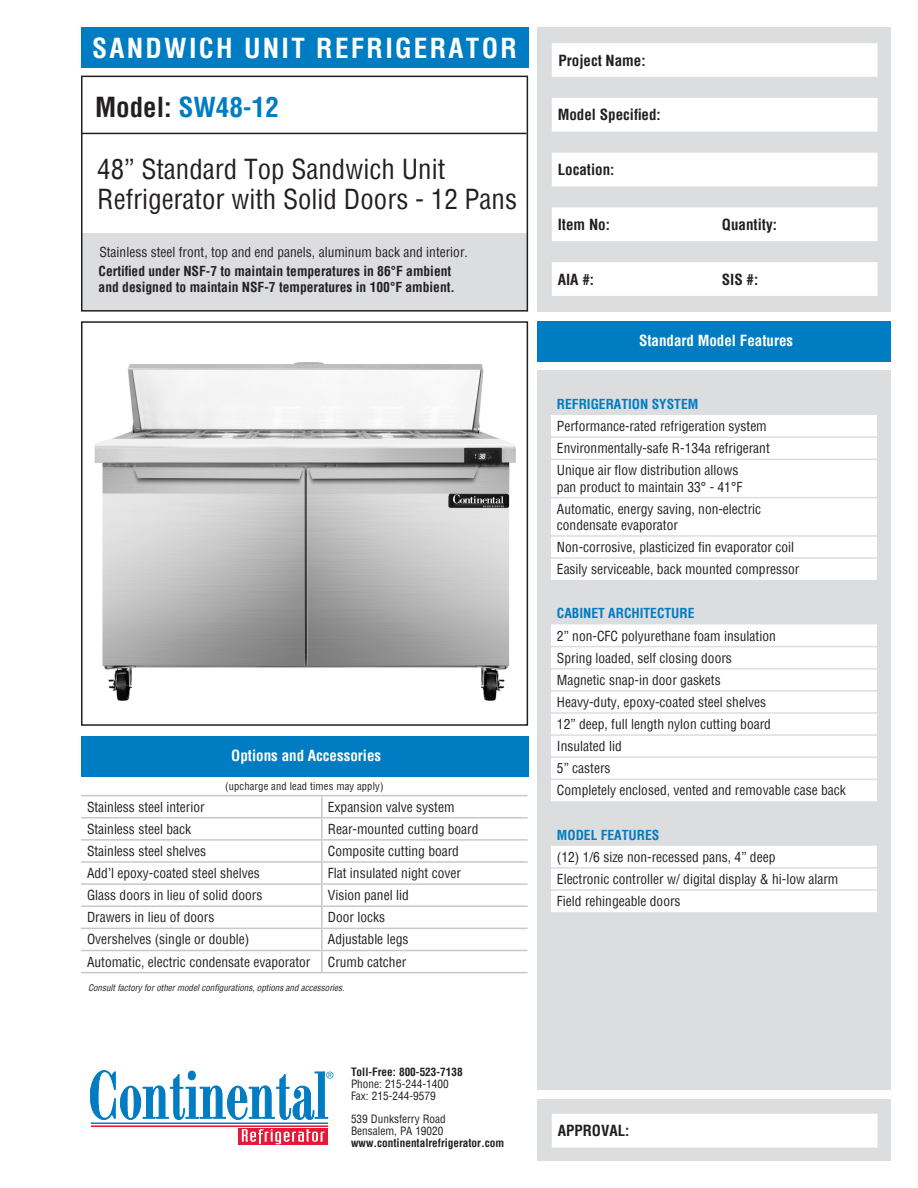
<style>
.page{position:relative;width:918px;height:1188px;background:#fff}
.page>*{position:absolute;margin:0;border:0;box-sizing:border-box;transform-origin:0 0}
.t1{font:condensed 27px "Helvetica";color:#231f20}
.t2{font:700 condensed 27px "Helvetica";letter-spacing:.085em;color:#fff}
.t3{font:700 condensed 27px "Helvetica";color:#007cc2}
.t4{font:700 condensed 15px "Helvetica";color:#231f20}
.t5{font:700 condensed 15px "Helvetica";color:#fff}
.t6{font:condensed 13.5px "Helvetica";color:#231f20}
.t7{font:700 condensed 13.5px "Helvetica";color:#231f20}
.t8{font:700 condensed 13.5px "Helvetica";color:#007cc2}
.t9{font:condensed 11.25px "Helvetica";color:#231f20}
.t10{font:700 condensed 11.25px "Helvetica";color:#231f20}
.t11{font:condensed 10.5px "Helvetica";letter-spacing:.015em;color:#231f20}
.t12{font:italic condensed 9px "Helvetica";color:#231f20}
.s1{color:#231f20}
</style>
<div class="page">
<div style="left:538px;top:1099px;width:353px;height:62px;background:#dcdddf"></div>
<div style="left:81px;top:233px;width:446px;height:77px;background:#dcdddf"></div>
<div style="left:81px;top:321px;width:447px;height:405px;border:2px solid #231f20"></div>
<div style="left:538px;top:321px;width:353px;height:40px;background:#007cc2"></div>
<div style="left:538px;top:370px;width:353px;height:720px;background:#dcdddf"></div>
<div style="left:538px;top:27px;width:353px;height:285px;background:#dcdddf"></div>
<hr style="left:91px;top:1123px;width:237px;height:1px;background:#007cc2">
<hr style="left:91px;top:1126px;width:237px;height:1px;background:#e51836">
<svg style="left:238px;top:1128px;width:90px;height:17px"></svg>
<svg style="left:242px;top:1129px;width:82px;height:15px"></svg>
<svg style="left:90px;top:1070px;width:243px;height:50px"></svg>
<svg style="left:552px;top:43px;width:326px;height:253px;fill:#fff"></svg>
<div style="left:81px;top:76px;width:447px;height:236px;border:2px solid #231f20"></div>
<div style="left:81px;top:27px;width:447px;height:40px;background:#007cc2"></div>
<div style="left:552px;top:1114px;width:326px;height:34px;background:#fff"></div>
<div style="left:81px;top:736px;width:447px;height:40px;background:#007cc2"></div>
<hr style="left:81px;top:133px;width:445px;height:1px;background:#231f20">
<hr style="left:81px;top:795px;width:241px;height:1px;background:#c7c8ca">
<hr style="left:322px;top:950px;width:206px;height:1px;background:#c7c8ca">
<hr style="left:322px;top:972px;width:206px;height:1px;background:#c7c8ca">
<hr style="left:81px;top:950px;width:241px;height:1px;background:#c7c8ca">
<hr style="left:81px;top:972px;width:241px;height:1px;background:#c7c8ca">
<hr style="left:322px;top:795px;width:206px;height:1px;background:#c7c8ca">
<hr style="left:321px;top:796px;width:2px;height:21px;background:#c7c8ca">
<hr style="left:81px;top:817px;width:241px;height:1px;background:#c7c8ca">
<hr style="left:322px;top:817px;width:206px;height:1px;background:#c7c8ca">
<hr style="left:321px;top:818px;width:2px;height:21px;background:#c7c8ca">
<hr style="left:81px;top:839px;width:241px;height:2px;background:#c7c8ca">
<hr style="left:322px;top:839px;width:206px;height:2px;background:#c7c8ca">
<hr style="left:321px;top:841px;width:2px;height:20px;background:#c7c8ca">
<hr style="left:81px;top:861px;width:241px;height:2px;background:#c7c8ca">
<hr style="left:322px;top:861px;width:206px;height:2px;background:#c7c8ca">
<hr style="left:321px;top:863px;width:2px;height:20px;background:#c7c8ca">
<hr style="left:81px;top:883px;width:241px;height:2px;background:#c7c8ca">
<hr style="left:322px;top:883px;width:206px;height:2px;background:#c7c8ca">
<hr style="left:321px;top:885px;width:2px;height:20px;background:#c7c8ca">
<hr style="left:81px;top:905px;width:241px;height:2px;background:#c7c8ca">
<hr style="left:322px;top:905px;width:206px;height:2px;background:#c7c8ca">
<hr style="left:321px;top:907px;width:2px;height:21px;background:#c7c8ca">
<hr style="left:81px;top:928px;width:241px;height:1px;background:#c7c8ca">
<hr style="left:322px;top:928px;width:206px;height:1px;background:#c7c8ca">
<hr style="left:321px;top:929px;width:2px;height:21px;background:#c7c8ca">
<hr style="left:321px;top:951px;width:2px;height:21px;background:#c7c8ca">
<div style="left:551px;top:415px;width:326px;height:497px;background:#fff"></div>
<svg style="left:551px;top:537px;width:326px;height:330px;fill:#fff"></svg>
<svg style="left:551px;top:580px;width:326px;height:244px;fill:#fff"></svg>
<hr style="left:551px;top:459px;width:326px;height:1px;background:#dcdddf">
<hr style="left:551px;top:497px;width:326px;height:1px;background:#dcdddf">
<hr style="left:551px;top:535px;width:326px;height:2px;background:#dcdddf">
<hr style="left:551px;top:557px;width:326px;height:2px;background:#dcdddf">
<hr style="left:551px;top:646px;width:326px;height:1px;background:#dcdddf">
<hr style="left:551px;top:668px;width:326px;height:1px;background:#dcdddf">
<hr style="left:551px;top:690px;width:326px;height:2px;background:#dcdddf">
<hr style="left:551px;top:712px;width:326px;height:2px;background:#dcdddf">
<hr style="left:551px;top:734px;width:326px;height:2px;background:#dcdddf">
<hr style="left:551px;top:756px;width:326px;height:2px;background:#dcdddf">
<hr style="left:551px;top:779px;width:326px;height:1px;background:#dcdddf">
<hr style="left:551px;top:867px;width:326px;height:2px;background:#dcdddf">
<hr style="left:551px;top:436px;width:326px;height:2px;background:#dcdddf">
<hr style="left:551px;top:889px;width:326px;height:2px;background:#dcdddf">
<img style="left:94px;top:362px;width:422px;height:339px">
<p class="t2" style="left:92px;top:30px;width:426px">SANDWICH UNIT REFRIGERATOR</p>
<p class="t3" style="left:95px;top:89px;width:185px"><span class="s1">Model:</span> SW48-12</p>
<p class="t1" style="left:97px;top:152px;width:349px">48” Standard Top Sandwich Unit</p>
<p class="t1" style="left:97px;top:182px;width:421px">Refrigerator with Solid Doors - 12 Pans</p>
<p class="t6" style="left:99px;top:243px;width:370px">Stainless steel front, top and end panels, aluminum back and interior.</p>
<p class="t7" style="left:99px;top:262px;width:354px">Certified under NSF-7 to maintain temperatures in 86°F ambient</p>
<p class="t7" style="left:99px;top:278px;width:358px">and designed to maintain NSF-7 temperatures in 100°F ambient.</p>
<p class="t5" style="left:231px;top:746px;width:151px">Options and Accessories</p>
<p class="t11" style="left:225px;top:779px;width:160px">(upcharge and lead times may apply)</p>
<p class="t6" style="left:87px;top:798px;width:119px">Stainless steel interior</p>
<p class="t6" style="left:328px;top:798px;width:128px">Expansion valve system</p>
<p class="t6" style="left:87px;top:820px;width:106px">Stainless steel back</p>
<p class="t6" style="left:328px;top:820px;width:152px">Rear-mounted cutting board</p>
<p class="t6" style="left:87px;top:842px;width:121px">Stainless steel shelves</p>
<p class="t6" style="left:328px;top:842px;width:133px">Composite cutting board</p>
<p class="t6" style="left:87px;top:864px;width:174px">Add’l epoxy-coated steel shelves</p>
<p class="t6" style="left:328px;top:864px;width:135px">Flat insulated night cover</p>
<p class="t6" style="left:87px;top:887px;width:177px">Glass doors in lieu of solid doors</p>
<p class="t6" style="left:328px;top:887px;width:82px">Vision panel lid</p>
<p class="t6" style="left:87px;top:909px;width:129px">Drawers in lieu of doors</p>
<p class="t6" style="left:328px;top:909px;width:59px">Door locks</p>
<p class="t6" style="left:87px;top:931px;width:164px">Overshelves (single or double)</p>
<p class="t6" style="left:328px;top:931px;width:82px">Adjustable legs</p>
<p class="t6" style="left:87px;top:953px;width:225px">Automatic, electric condensate evaporator</p>
<p class="t6" style="left:328px;top:953px;width:80px">Crumb catcher</p>
<p class="t12" style="left:88px;top:981px;width:258px">Consult factory for other model configurations, options and accessories.</p>
<p class="t10" style="left:351px;top:1065px;width:113px">Toll-Free: 800-523-7138</p>
<p class="t9" style="left:351px;top:1077px;width:99px">Phone: 215-244-1400</p>
<p class="t9" style="left:351px;top:1089px;width:86px">Fax: 215-244-9579</p>
<p class="t9" style="left:351px;top:1112px;width:96px">539 Dunksferry Road</p>
<p class="t9" style="left:351px;top:1124px;width:94px">Bensalem, PA 19020</p>
<p class="t10" style="left:351px;top:1135px;width:155px">www.continentalrefrigerator.com</p>
<p class="t4" style="left:559px;top:50px;width:89px">Project Name:</p>
<p class="t4" style="left:558px;top:105px;width:104px">Model Specified:</p>
<p class="t4" style="left:558px;top:160px;width:58px">Location:</p>
<p class="t4" style="left:558px;top:215px;width:54px">Item No:</p>
<p class="t4" style="left:722px;top:215px;width:57px">Quantity:</p>
<p class="t4" style="left:558px;top:269px;width:38px">AIA #:</p>
<p class="t4" style="left:722px;top:269px;width:38px">SIS #:</p>
<p class="t5" style="left:639px;top:331px;width:156px">Standard Model Features</p>
<p class="t8" style="left:557px;top:395px;width:143px">REFRIGERATION SYSTEM</p>
<p class="t6" style="left:557px;top:417px;width:211px">Performance-rated refrigeration system</p>
<p class="t6" style="left:557px;top:440px;width:214px">Environmentally-safe R-134a refrigerant</p>
<p class="t6" style="left:557px;top:462px;width:183px">Unique air flow distribution allows</p>
<p class="t6" style="left:557px;top:478px;width:187px">pan product to maintain 33° - 41°F</p>
<p class="t6" style="left:557px;top:500px;width:206px">Automatic, energy saving, non-electric</p>
<p class="t6" style="left:557px;top:516px;width:123px">condensate evaporator</p>
<p class="t6" style="left:557px;top:538px;width:239px">Non-corrosive, plasticized fin evaporator coil</p>
<p class="t6" style="left:557px;top:561px;width:244px">Easily serviceable, back mounted compressor</p>
<p class="t8" style="left:557px;top:605px;width:139px">CABINET ARCHITECTURE</p>
<p class="t6" style="left:557px;top:627px;width:220px">2” non-CFC polyurethane foam insulation</p>
<p class="t6" style="left:557px;top:649px;width:177px">Spring loaded, self closing doors</p>
<p class="t6" style="left:557px;top:671px;width:165px">Magnetic snap-in door gaskets</p>
<p class="t6" style="left:557px;top:693px;width:211px">Heavy-duty, epoxy-coated steel shelves</p>
<p class="t6" style="left:557px;top:715px;width:216px">12” deep, full length nylon cutting board</p>
<p class="t6" style="left:557px;top:738px;width:66px">Insulated lid</p>
<p class="t6" style="left:557px;top:760px;width:55px">5” casters</p>
<p class="t6" style="left:557px;top:782px;width:290px">Completely enclosed, vented and removable case back</p>
<p class="t8" style="left:557px;top:826px;width:104px">MODEL FEATURES</p>
<p class="t6" style="left:557px;top:848px;width:220px">(12) 1/6 size non-recessed pans, 4” deep</p>
<p class="t6" style="left:557px;top:870px;width:283px">Electronic controller w/ digital display &amp; hi-low alarm</p>
<p class="t6" style="left:557px;top:892px;width:125px">Field rehingeable doors</p>
<p class="t4" style="left:558px;top:1121px;width:73px">APPROVAL:</p>
</div>
